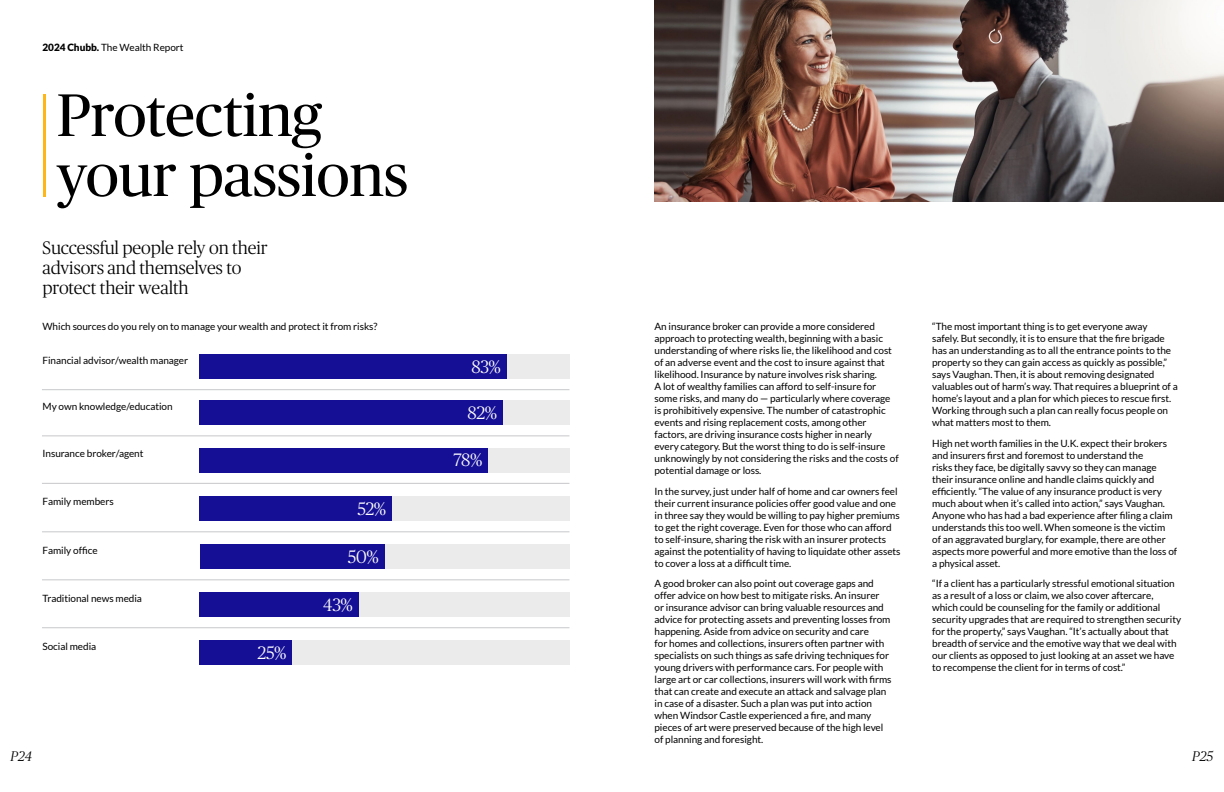
<style>
.page{position:relative;width:1224px;height:792px;background:#fff}
.page>*{position:absolute;margin:0;border:0;box-sizing:border-box;transform-origin:0 0}
.Pg_24_Title{font:60px/60px "Chubb Publico";letter-spacing:-.005em;color:#000}
.Pg_24_H1{font:300 18px/20px "Chubb Publico";letter-spacing:-.005em;color:#000}
.Pg_24{font:300 18px "Chubb Publico";letter-spacing:-.02em;color:#fff}
.t1{font:italic 300 14px "Chubb Publico";color:#000}
.Pg_24_Body{font:10px/12px "Lato";letter-spacing:-.005em;color:#000}
.Pg_24_List{font:10px "Lato";letter-spacing:-.005em;color:#000}
.Pg_24_Lato_H2{font:10px "Lato";letter-spacing:-.005em;color:#000}
.s1{font-weight:900}
</style>
<div class="page">
<hr style="left:43px;top:94px;width:3px;height:103px;background:#ffb617">
<div style="left:200px;top:355px;width:369px;height:24px;background:#ebebeb"></div>
<div style="left:200px;top:401px;width:369px;height:24px;background:#ebebeb"></div>
<div style="left:200px;top:448px;width:369px;height:24px;background:#ebebeb"></div>
<div style="left:200px;top:496px;width:369px;height:25px;background:#ebebeb"></div>
<div style="left:200px;top:545px;width:369px;height:24px;background:#ebebeb"></div>
<div style="left:200px;top:593px;width:369px;height:24px;background:#ebebeb"></div>
<div style="left:200px;top:641px;width:369px;height:24px;background:#ebebeb"></div>
<hr style="left:42px;top:389px;width:527px;height:1px;background:#c7c8ca">
<hr style="left:42px;top:436px;width:527px;height:1px;background:#c7c8ca">
<hr style="left:42px;top:483px;width:527px;height:1px;background:#c7c8ca">
<hr style="left:42px;top:532px;width:527px;height:1px;background:#c7c8ca">
<hr style="left:42px;top:580px;width:527px;height:1px;background:#c7c8ca">
<hr style="left:42px;top:627px;width:527px;height:1px;background:#c7c8ca">
<div style="left:200px;top:355px;width:307px;height:24px;background:#150f96"></div>
<div style="left:200px;top:401px;width:303px;height:24px;background:#150f96"></div>
<div style="left:200px;top:448px;width:288px;height:24px;background:#150f96"></div>
<div style="left:200px;top:496px;width:192px;height:25px;background:#150f96"></div>
<div style="left:200px;top:545px;width:185px;height:24px;background:#150f96"></div>
<div style="left:200px;top:593px;width:159px;height:24px;background:#150f96"></div>
<div style="left:200px;top:641px;width:92px;height:24px;background:#150f96"></div>
<img style="left:655px;top:0;width:569px;height:202px">
<p class="Pg_24_Body" style="left:43px;top:41px;width:143px"><span class="s1">2024 Chubb.</span> The Wealth Report</p>
<h1 class="Pg_24_Title" style="left:57px;top:82px;width:353px">Protecting your passions</h1>
<h1 class="Pg_24_H1" style="left:43px;top:237px;width:226px">Successful people rely on their advisors and themselves to protect their wealth</h1>
<h2 class="Pg_24_Lato_H2" style="left:43px;top:321px;width:336px">Which sources do you rely on to manage your wealth and protect it from risks?</h2>
<p class="Pg_24_List" style="left:43px;top:355px;width:147px">Financial advisor/wealth manager</p>
<p class="Pg_24" style="left:472px;top:355px;width:31px">83%</p>
<p class="Pg_24_List" style="left:43px;top:401px;width:132px">My own knowledge/education</p>
<p class="Pg_24" style="left:468px;top:401px;width:31px">82%</p>
<p class="Pg_24_List" style="left:43px;top:448px;width:103px">Insurance broker/agent</p>
<p class="Pg_24" style="left:453px;top:448px;width:31px">78%</p>
<p class="Pg_24_List" style="left:43px;top:496px;width:73px">Family members</p>
<p class="Pg_24" style="left:357px;top:496px;width:30px">52%</p>
<p class="Pg_24_List" style="left:43px;top:545px;width:57px">Family office</p>
<p class="Pg_24" style="left:348px;top:545px;width:33px">50%</p>
<p class="Pg_24_List" style="left:43px;top:593px;width:101px">Traditional news media</p>
<p class="Pg_24" style="left:323px;top:593px;width:31px">43%</p>
<p class="Pg_24_List" style="left:43px;top:640px;width:55px">Social media</p>
<p class="Pg_24" style="left:258px;top:641px;width:30px">25%</p>
<p class="Pg_24_Body" style="left:655px;top:321px;width:246px">An insurance broker can provide a more considered approach to protecting wealth, beginning with a basic understanding of where risks lie, the likelihood and cost of an adverse event and the cost to insure against that likelihood. Insurance by nature involves risk sharing.<br>A lot of wealthy families can afford to self-insure for some risks, and many do — particularly where coverage is prohibitively expensive. The number of catastrophic events and rising replacement costs, among other factors, are driving insurance costs higher in nearly every category. But the worst thing to do is self-insure unknowingly by not considering the risks and the costs of potential damage or loss.</p>
<p class="Pg_24_Body" style="left:655px;top:485px;width:248px">In the survey, just under half of home and car owners feel their current insurance policies offer good value and one in three say they would be willing to pay higher premiums to get the right coverage. Even for those who can afford to self-insure, sharing the risk with an insurer protects against the potentiality of having to liquidate other assets to cover a loss at a difficult time.</p>
<p class="Pg_24_Body" style="left:655px;top:578px;width:239px">A good broker can also point out coverage gaps and offer advice on how best to mitigate risks. An insurer or insurance advisor can bring valuable resources and advice for protecting assets and preventing losses from happening. Aside from advice on security and care<br>for homes and collections, insurers often partner with specialists on such things as safe driving techniques for young drivers with performance cars. For people with large art or car collections, insurers will work with firms that can create and execute an attack and salvage plan in case of a disaster. Such a plan was put into action when Windsor Castle experienced a fire, and many pieces of art were preserved because of the high level of planning and foresight.</p>
<p class="Pg_24_Body" style="left:932px;top:321px;width:247px">“The most important thing is to get everyone away<br>safely. But secondly, it is to ensure that the fire brigade has an understanding as to all the entrance points to the property so they can gain access as quickly as possible,” says Vaughan. Then, it is about removing designated valuables out of harm’s way. That requires a blueprint of a home’s layout and a plan for which pieces to rescue first.<br>Working through such a plan can really focus people on what matters most to them.</p>
<p class="Pg_24_Body" style="left:932px;top:437px;width:247px">High net worth families in the U.K. expect their brokers and insurers first and foremost to understand the<br>risks they face, be digitally savvy so they can manage their insurance online and handle claims quickly and efficiently. “The value of any insurance product is very much about when it’s called into action,” says Vaughan.<br>Anyone who has had a bad experience after filing a claim understands this too well. When someone is the victim<br>of an aggravated burglary, for example, there are other aspects more powerful and more emotive than the loss of a physical asset.</p>
<p class="Pg_24_Body" style="left:932px;top:578px;width:251px">“If a client has a particularly stressful emotional situation as a result of a loss or claim, we also cover aftercare, which could be counseling for the family or additional security upgrades that are required to strengthen security for the property,” says Vaughan. “It’s actually about that breadth of service and the emotive way that we deal with our clients as opposed to just looking at an asset we have to recompense the client for in terms of cost.”</p>
<h3 class="t1" style="left:11px;top:746px;width:23px">P24</h3>
<h3 class="t1" style="left:1192px;top:746px;width:22px">P25</h3>
</div>
